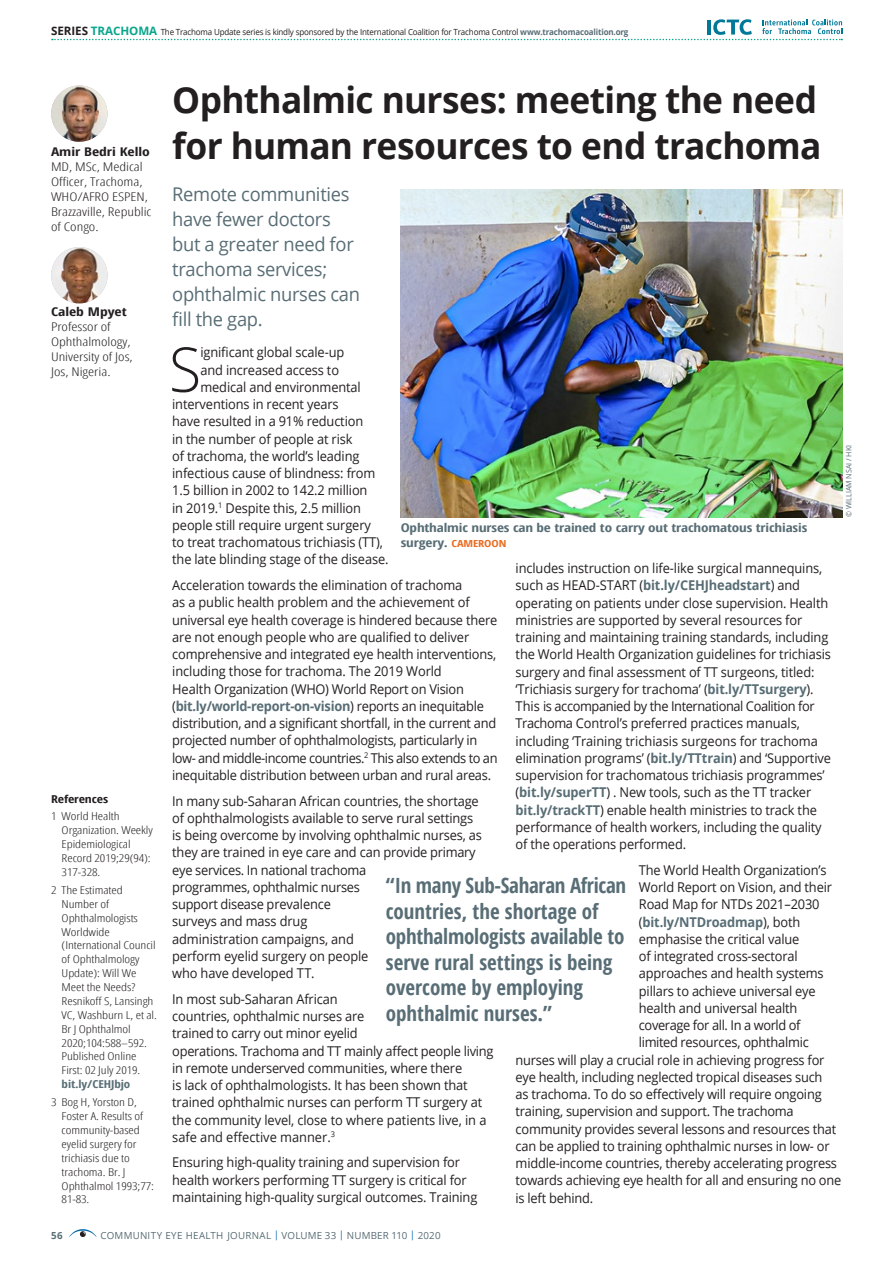
<style>
.page{position:relative;width:893px;height:1263px;background:#fff}
.page>*{position:absolute;margin:0;border:0;box-sizing:border-box;transform-origin:0 0}
.t1{font:300 61.8px "Open Sans";color:#231f20;scale:.95 1}
.t2{font:700 36px/46.5px "Open Sans";letter-spacing:-.02em;color:#231f20}
.t3{font:700 condensed 21px/25.5px "Open Sans";color:#586d75}
.t4{font:18.9px/24.9px "Open Sans";letter-spacing:-.015em;color:#586d75}
.t5{font:13.5px/17.2px "Open Sans";letter-spacing:-.01em;color:#231f20;scale:.95 1}
.t6{font:13.5px "Open Sans";letter-spacing:-.03em;color:#231f20;scale:.95 1}
.t7{font:700 13.5px "Open Sans";letter-spacing:-.01em;color:#586d75;scale:.95 1}
.t8{font:300 12px/15px "Open Sans Condensed";color:#231f20;scale:1.3 1}
.t9{font:700 condensed 12px/15px "Open Sans";letter-spacing:-.01em;color:#586d75;scale:1.26 1}
.t10{font:700 condensed 12px "Open Sans";color:#231f20;scale:1.3 1}
.t11{font:300 10.8px/13.8px "Open Sans Condensed";letter-spacing:-.005em;color:#231f20;scale:1.27 1}
.t12{font:700 condensed 10.8px "Open Sans";letter-spacing:-.01em;color:#586d75;scale:1.2 1}
.t13{font:700 condensed 10.8px "Open Sans";letter-spacing:-.01em;color:#231f20;scale:1.27 1}
.t14{font:9.75px "Open Sans";letter-spacing:.025em;color:#586d75}
.t15{font:700 9.75px "Open Sans";color:#586d75}
.t16{font:8.4px "Open Sans";letter-spacing:-.02em;color:#231f20;scale:.95 1}
.t17{font:7.5px "Open Sans";color:#586d75;scale:.95 1}
.s1{font-weight:700;font-size:11.7px}
.s2{font-weight:700;font-size:11.7px;color:#09a68d}
.s3{font-weight:700;color:#586d75}
.s4{font-size:9.75px;color:#e96d24}
.s5{font-weight:400;color:#231f20}
.s6{color:#006cb7}
</style>
<div class="page">
<svg style="left:69px;top:1229px;width:28px;height:9px"></svg>
<img style="left:401px;top:189px;width:441px;height:328px">
<img style="left:51px;top:85px;width:56px;height:57px;border-radius:28px">
<img style="left:51px;top:247px;width:56px;height:56px;border-radius:28px">
<svg style="left:52px;top:19px;width:790px;height:21px"></svg>
<p class="t16" style="left:51px;top:26px;width:609px"><span class="s1">SERIES</span> <span class="s2">TRACHOMA</span> The Trachoma Update series is kindly sponsored by the International Coalition for Trachoma Control <span class="s3">www.trachomacoalition.org</span></p>
<p class="t10" style="left:51px;top:143px;width:77px">Amir Bedri Kello</p>
<p class="t8" style="left:51px;top:158px;width:79px">MD, MSc, Medical<br>Officer, Trachoma,<br>WHO/AFRO ESPEN,<br>Brazzaville, Republic of Congo.</p>
<p class="t10" style="left:51px;top:303px;width:60px">Caleb Mpyet</p>
<p class="t8" style="left:51px;top:319px;width:64px">Professor of<br>Ophthalmology,<br>University of Jos,<br>Jos, Nigeria.</p>
<p class="t13" style="left:51px;top:792px;width:47px">References</p>
<p class="t11" style="left:62px;top:809px;width:73px;text-indent:-11px">1 World Health<br>Organization. Weekly<br>Epidemiological<br>Record 2019;29(94):<br>317-328.</p>
<p class="t11" style="left:62px;top:883px;width:77px;text-indent:-11px">2 The Estimated<br>Number of<br>Ophthalmologists<br>Worldwide (International Council of Ophthalmology<br>Update): Will We<br>Meet the Needs?<br>Resnikoff S, Lansingh<br>VC, Washburn L, et al.<br>Br J Ophthalmol<br>2020;104:588–592.<br>Published Online<br>First: 02 July 2019.</p>
<p class="t12" style="left:62px;top:1077px;width:59px">bit.ly/CEHJbjo</p>
<p class="t11" style="left:62px;top:1095px;width:74px;text-indent:-11px">3 Bog H, Yorston D,<br>Foster A. Results of community-based eyelid surgery for trichiasis due to trachoma. Br. J<br>Ophthalmol 1993;77:<br>81-83.</p>
<h2 class="t2" style="left:172px;top:75px;width:651px">Ophthalmic nurses: meeting the need for human resources to end trachoma</h2>
<h3 class="t4" style="left:172px;top:181px;width:189px">Remote communities have fewer doctors but a greater need for trachoma services; ophthalmic nurses can fill the gap.</h3>
<h1 class="t1" style="left:169px;top:327px;width:35px">S</h1>
<p class="t5" style="left:200px;top:343px;width:153px">ignificant global scale-up</p>
<p class="t5" style="left:200px;top:361px;width:147px">and increased access to</p>
<p class="t5" style="left:200px;top:378px;width:170px">medical and environmental</p>
<p class="t5" style="left:172px;top:395px;width:177px">interventions in recent years</p>
<p class="t5" style="left:172px;top:412px;width:203px">have resulted in a 91% reduction</p>
<p class="t5" style="left:172px;top:430px;width:191px">in the number of people at risk</p>
<p class="t5" style="left:172px;top:447px;width:199px">of trachoma, the world’s leading</p>
<p class="t5" style="left:172px;top:464px;width:215px">infectious cause of blindness: from</p>
<p class="t5" style="left:172px;top:481px;width:207px">1.5 billion in 2002 to 142.2 million</p>
<p class="t5" style="left:172px;top:499px;width:200px">in 2019.<sup>1</sup> Despite this, 2.5 million</p>
<p class="t5" style="left:172px;top:516px;width:211px">people still require urgent surgery</p>
<p class="t5" style="left:172px;top:533px;width:223px">to treat trachomatous trichiasis (TT),</p>
<p class="t5" style="left:172px;top:550px;width:229px">the late blinding stage of the disease.</p>
<p class="t5" style="left:172px;top:576px;width:344px">Acceleration towards the elimination of trachoma<br>as a public health problem and the achievement of universal eye health coverage is hindered because there are not enough people who are qualified to deliver comprehensive and integrated eye health interventions, including those for trachoma. The 2019 World<br>Health Organization (WHO) World Report on Vision (<span class="s3">bit.ly/world-report-on-vision</span>) reports an inequitable distribution, and a significant shortfall, in the current and projected number of ophthalmologists, particularly in low- and middle-income countries.<sup>2</sup> This also extends to an inequitable distribution between urban and rural areas.</p>
<p class="t5" style="left:172px;top:792px;width:328px">In many sub-Saharan African countries, the shortage of ophthalmologists available to serve rural settings is being overcome by involving ophthalmic nurses, as they are trained in eye care and can provide primary eye services. In national trachoma<br>programmes, ophthalmic nurses<br>support disease prevalence<br>surveys and mass drug<br>administration campaigns, and<br>perform eyelid surgery on people<br>who have developed TT.</p>
<p class="t5" style="left:172px;top:990px;width:340px">In most sub-Saharan African<br>countries, ophthalmic nurses are<br>trained to carry out minor eyelid<br>operations. Trachoma and TT mainly affect people living in remote underserved communities, where there<br>is lack of ophthalmologists. It has been shown that trained ophthalmic nurses can perform TT surgery at the community level, close to where patients live, in a safe and effective manner.<sup>3</sup></p>
<p class="t5" style="left:172px;top:1153px;width:323px">Ensuring high-quality training and supervision for health workers performing TT surgery is critical for maintaining high-quality surgical outcomes. Training</p>
<p class="t17" style="left:843px;top:517px;width:77px;rotate:-90deg">© WILLIAM NSAI / HKI</p>
<p class="t9" style="left:401px;top:519px;width:324px">Ophthalmic nurses can be trained to carry out trachomatous trichiasis surgery. <span class="s4">CAMEROON</span></p>
<p class="t5" style="left:516px;top:559px;width:333px">includes instruction on life-like surgical mannequins, such as HEAD-START (<span class="s3">bit.ly/CEHJheadstart</span>) and operating on patients under close supervision. Health ministries are supported by several resources for training and maintaining training standards, including the World Health Organization guidelines for trichiasis surgery and final assessment of TT surgeons, titled: ‘Trichiasis surgery for trachoma’ (<span class="s3">bit.ly/TTsurgery</span>).<br>This is accompanied by the International Coalition for Trachoma Control’s preferred practices manuals, including ‘Training trichiasis surgeons for trachoma elimination programs’ (<span class="s3">bit.ly/TTtrain</span>) and ‘Supportive supervision for trachomatous trichiasis programmes’ (<span class="s3">bit.ly/superTT</span>) . New tools, such as the TT tracker <span class="s3">bit.ly/trackTT</span>) enable health ministries to track the performance of health workers, including the quality of the operations performed.</p>
<p class="t5" style="left:639px;top:861px;width:199px">The World Health Organization’s</p>
<p class="t5" style="left:639px;top:878px;width:205px">World Report on Vision, and their</p>
<p class="t5" style="left:639px;top:895px;width:192px">Road Map for NTDs 2021–2030</p>
<p class="t7" style="left:639px;top:912px;width:171px"><span class="s5">(</span>bit.ly/NTDroadmap<span class="s5">), both</span></p>
<p class="t5" style="left:639px;top:930px;width:170px">emphasise the critical value</p>
<p class="t5" style="left:639px;top:947px;width:169px">of integrated cross-sectoral</p>
<p class="t5" style="left:639px;top:964px;width:196px">approaches and health systems</p>
<p class="t5" style="left:639px;top:982px;width:188px">pillars to achieve universal eye</p>
<p class="t5" style="left:639px;top:999px;width:168px">health and universal health</p>
<p class="t6" style="left:639px;top:1016px;width:172px">coverage for all. In a world of</p>
<p class="t5" style="left:639px;top:1033px;width:181px">limited resources, ophthalmic</p>
<p class="t5" style="left:516px;top:1051px;width:327px">nurses will play a crucial role in achieving progress for</p>
<p class="t5" style="left:516px;top:1068px;width:324px">eye health, including neglected tropical diseases such</p>
<p class="t5" style="left:516px;top:1085px;width:324px">as trachoma. To do so effectively will require ongoing</p>
<p class="t5" style="left:516px;top:1102px;width:294px">training, supervision and support. The trachoma</p>
<p class="t5" style="left:516px;top:1120px;width:339px">community provides several lessons and resources that</p>
<p class="t5" style="left:516px;top:1137px;width:332px">can be applied to training ophthalmic nurses in low- or</p>
<p class="t5" style="left:516px;top:1154px;width:340px">middle-income countries, thereby accelerating progress</p>
<p class="t5" style="left:516px;top:1171px;width:344px">towards achieving eye health for all and ensuring no one</p>
<p class="t5" style="left:516px;top:1189px;width:83px">is left behind.</p>
<h3 class="t3" style="left:386px;top:872px;width:242px">“In many Sub-Saharan African countries, the shortage of ophthalmologists available to serve rural settings is being overcome by employing ophthalmic nurses.”</h3>
<p class="t15" style="left:51px;top:1228px;width:13px">56</p>
<p class="t14" style="left:101px;top:1228px;width:341px">COMMUNITY EYE HEALTH JOURNAL <span class="s6">|</span> VOLUME 33 <span class="s6">|</span> NUMBER 110 <span class="s6">|</span> 2020</p>
</div>
